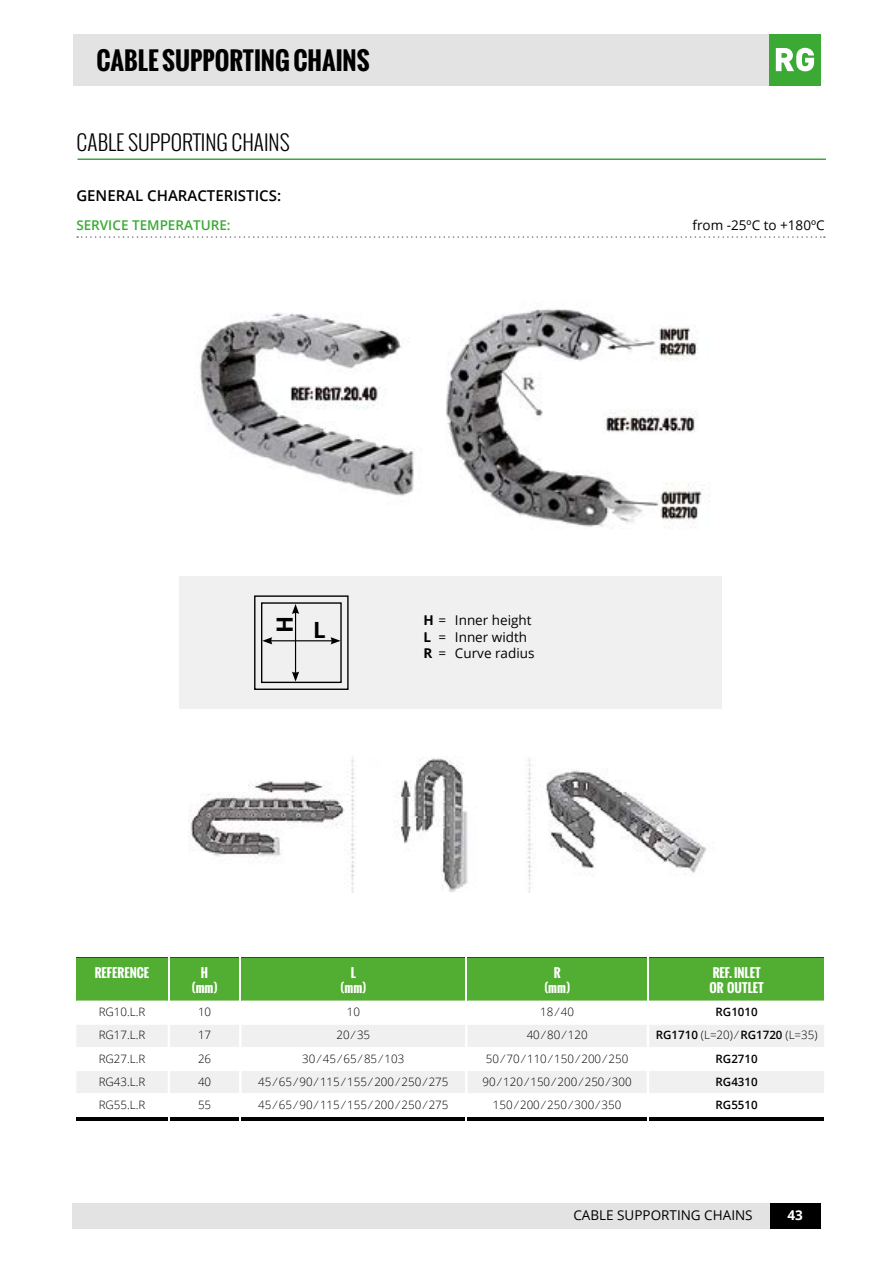
<style>
.page{position:relative;width:893px;height:1263px;background:#fff}
.page>*{position:absolute;margin:0;border:0;box-sizing:border-box;transform-origin:0 0}
.t1{font:700 24.6px "Oswald";color:#000}
.t2{font:700 22.35px "Open Sans";color:#000}
.t3{font:300 21px "Oswald";color:#000}
.t4{font:600 15px "Open Sans";color:#000}
.t5{font:13.5px/16.5px "Open Sans";color:#000}
.t6{font:600 13.5px "Open Sans";color:#3aaa35}
.t7{font:700 13.5px "Open Sans";color:#fff}
.t8{font:700 12.3px/14.9px "Oswald";color:#fff;text-align:center}
.t9{font:300 11.55px/23.4px "Open Sans";color:#000;text-align:justify}
.t10{font:600 11.55px/23.4px "Open Sans";color:#000;text-align:center}
.s1{font-weight:700}
.s2{font-weight:300}
</style>
<div class="page">
<div style="left:769px;top:1202px;width:51px;height:26px;background:#000"></div>
<div style="left:72px;top:1202px;width:698px;height:26px;background:#e3e3e3"></div>
<div style="left:73px;top:34px;width:696px;height:51px;background:#e3e3e3"></div>
<div style="left:769px;top:34px;width:51px;height:51px;background:#3aaa35"></div>
<svg style="left:776px;top:48px;width:38px;height:23px"></svg>
<img style="left:199px;top:309px;width:503px;height:219px">
<svg style="left:77px;top:236px;width:748px;height:2px"></svg>
<hr style="left:77px;top:158px;width:749px;height:2px;background:#3aaa35">
<hr style="left:76px;top:957px;width:92px;height:2px;background:#07601f">
<div style="left:76px;top:959px;width:92px;height:42px;background:#52ae32"></div>
<hr style="left:76px;top:1118px;width:92px;height:3px;background:#000">
<hr style="left:170px;top:957px;width:69px;height:2px;background:#07601f">
<div style="left:170px;top:959px;width:69px;height:42px;background:#52ae32"></div>
<hr style="left:170px;top:1118px;width:69px;height:3px;background:#000">
<hr style="left:242px;top:957px;width:223px;height:2px;background:#07601f">
<div style="left:242px;top:959px;width:223px;height:42px;background:#52ae32"></div>
<hr style="left:242px;top:1118px;width:223px;height:3px;background:#000">
<hr style="left:468px;top:957px;width:179px;height:2px;background:#07601f">
<div style="left:468px;top:959px;width:179px;height:42px;background:#52ae32"></div>
<hr style="left:468px;top:1118px;width:179px;height:3px;background:#000">
<hr style="left:649px;top:957px;width:175px;height:2px;background:#07601f">
<div style="left:649px;top:959px;width:175px;height:42px;background:#52ae32"></div>
<svg style="left:77px;top:1025px;width:747px;height:68px"></svg>
<hr style="left:649px;top:1047px;width:175px;height:1px;background:#fff">
<hr style="left:649px;top:1070px;width:175px;height:1px;background:#fff">
<hr style="left:649px;top:1118px;width:175px;height:3px;background:#000">
<img style="left:188px;top:757px;width:519px;height:135px">
<div style="left:179px;top:576px;width:543px;height:133px;background:#f0f0f0"></div>
<svg style="left:254px;top:595px;width:95px;height:95px"></svg>
<h1 class="t1" style="left:96px;top:42px;width:275px">CABLE SUPPORTING CHAINS</h1>
<h3 class="t3" style="left:77px;top:128px;width:215px">CABLE SUPPORTING CHAINS</h3>
<p class="t4" style="left:76px;top:185px;width:206px">GENERAL CHARACTERISTICS:</p>
<p class="t6" style="left:76px;top:215px;width:156px">SERVICE TEMPERATURE:</p>
<p class="t5" style="left:692px;top:216px;width:134px">from -25ºC to +180ºC</p>
<h2 class="t2" style="left:269px;top:633px;width:19px;rotate:-90deg">H</h2>
<h2 class="t2" style="left:313px;top:614px;width:14px">L</h2>
<p class="t5" style="left:423px;top:612px;width:113px"><span class="s1">H</span> = Inner height<br><span class="s1">L</span> = Inner width<br><span class="s1">R</span> = Curve radius</p>
<p class="t8" style="left:95px;top:965px;width:56px">REFERENCE</p>
<p class="t9" style="left:99px;top:1000px;width:48px">RG10.L.R RG17.L.R RG27.L.R RG43.L.R RG55.L.R</p>
<p class="t8" style="left:191px;top:965px;width:28px">H (mm)</p>
<p class="t9" style="left:198px;top:1000px;width:15px">10<br>17<br>26<br>40<br>55</p>
<p class="t8" style="left:340px;top:965px;width:28px">L (mm)</p>
<p class="t9" style="left:258px;top:1000px;width:192px;text-align:center">10<br>20 ⁄ 35<br>30 ⁄ 45 ⁄ 65 ⁄ 85 ⁄ 103<br>45 ⁄ 65 ⁄ 90 ⁄ 115 ⁄ 155 ⁄ 200 ⁄ 250 ⁄ 275<br>45 ⁄ 65 ⁄ 90 ⁄ 115 ⁄ 155 ⁄ 200 ⁄ 250 ⁄ 275</p>
<p class="t8" style="left:544px;top:965px;width:28px">R (mm)</p>
<p class="t9" style="left:483px;top:1000px;width:151px;text-align:center">18 ⁄ 40<br>40 ⁄ 80 ⁄ 120<br>50 ⁄ 70 ⁄ 110 ⁄ 150 ⁄ 200 ⁄ 250<br>90 ⁄ 120 ⁄ 150 ⁄ 200 ⁄ 250 ⁄ 300<br>150 ⁄ 200 ⁄ 250 ⁄ 300 ⁄ 350</p>
<p class="t8" style="left:710px;top:965px;width:56px;text-align:left">REF. INLET<br>OR OUTLET</p>
<p class="t10" style="left:656px;top:1000px;width:163px">RG1010<br>RG1710 <span class="s2">(L=20) ⁄</span> RG1720 <span class="s2">(L=35)<br></span>RG2710<br>RG4310<br>RG5510</p>
<p class="t5" style="left:573px;top:1207px;width:181px">CABLE SUPPORTING CHAINS</p>
<p class="t7" style="left:787px;top:1206px;width:17px">43</p>
</div>
